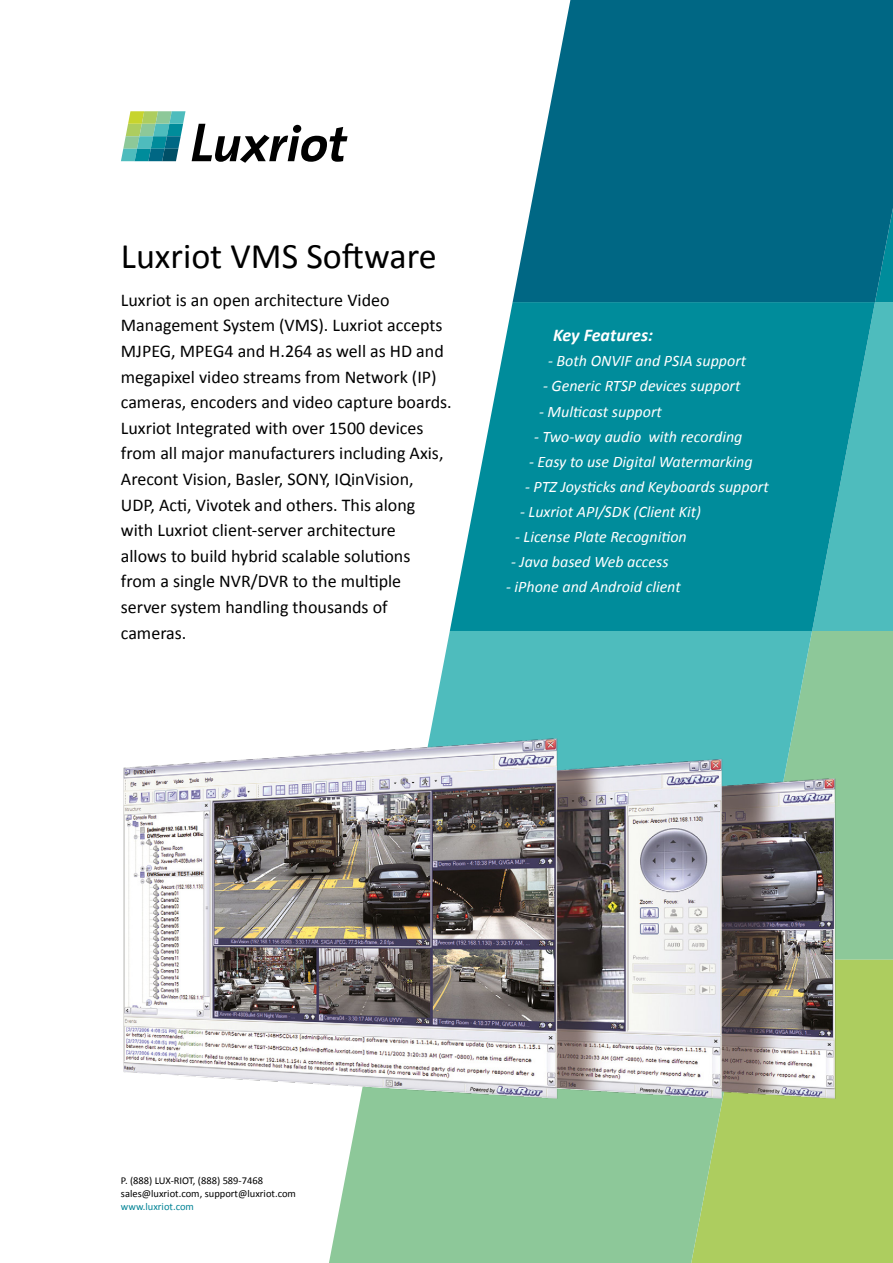
<style>
.page{position:relative;width:893px;height:1263px;background:#fff}
.page>*{position:absolute;margin:0;border:0;box-sizing:border-box;transform-origin:0 0}
.t1{font:36px "Calibri";color:#000}
.t2{font:18px/25.7px "Calibri";color:#000}
.t3{font:italic 700 18px "Calibri";color:#fff}
.t4{font:italic 16.05px "Calibri";color:#fff}
.t5{font:10.5px/12.6px "Calibri";color:#000}
.s1{color:#008395}
</style>
<div class="page">
<div style="left:812px;top:631px;width:81px;height:329px;background:#8dc899"></div>
<div style="left:749px;top:960px;width:144px;height:303px;background:#adcd5f"></div>
<div style="left:433px;top:631px;width:379px;height:86px;background:#4ebcbd"></div>
<svg style="left:450px;top:302px;width:362px;height:329px;background:#1695a3"></svg>
<svg style="left:812px;top:302px;width:81px;height:329px;background:#2fa8af"></svg>
<svg style="left:513px;top:0;width:380px;height:302px;background:#14738d"></svg>
<svg style="left:329px;top:1128px;width:420px;height:135px;background:#95cb98"></svg>
<img style="left:123px;top:717px;width:716px;height:411px">
<svg style="left:121px;top:111px;width:64px;height:50px;background:#6cb5a0"></svg>
<svg style="left:192px;top:124px;width:156px;height:39px"></svg>
<p class="t1" style="left:121px;top:234px;width:317px">Luxriot VMS Software</p>
<p class="t2" style="left:121px;top:286px;width:332px">Luxriot is an open architecture Video Management System (VMS). Luxriot accepts MJPEG, MPEG4 and H.264 as well as HD and megapixel video streams from Network (IP) cameras, encoders and video capture boards.<br>Luxriot Integrated with over 1500 devices from all major manufacturers including Axis, Arecont Vision, Basler, SONY, IQinVision, UDP, Acti, Vivotek and others. This along with Luxriot client-server architecture<br>allows to build hybrid scalable solutions<br>from a single NVR/DVR to the multiple<br>server system handling thousands of cameras.</p>
<p class="t3" style="left:553px;top:324px;width:101px">Key Features:</p>
<p class="t4" style="left:548px;top:351px;width:200px">- Both ONVIF and PSIA support</p>
<p class="t4" style="left:543px;top:376px;width:199px">- Generic RTSP devices support</p>
<p class="t4" style="left:539px;top:401px;width:124px">- Multicast support</p>
<p class="t4" style="left:534px;top:426px;width:210px">- Two-way audio with recording</p>
<p class="t4" style="left:529px;top:451px;width:225px">- Easy to use Digital Watermarking</p>
<p class="t4" style="left:525px;top:477px;width:245px">- PTZ Joysticks and Keyboards support</p>
<p class="t4" style="left:520px;top:502px;width:182px">- Luxriot API/SDK (Client Kit)</p>
<p class="t4" style="left:515px;top:527px;width:173px">- License Plate Recognition</p>
<p class="t4" style="left:511px;top:552px;width:159px">- Java based Web access</p>
<p class="t4" style="left:506px;top:577px;width:176px">- iPhone and Android client</p>
<p class="t5" style="left:121px;top:1174px;width:144px">P. (888) LUX-RIOT, (888) 589-7468</p>
<p class="t5" style="left:121px;top:1187px;width:177px">sales@luxriot.com, support@luxriot.com <span class="s1">www.luxriot.com</span></p>
</div>
